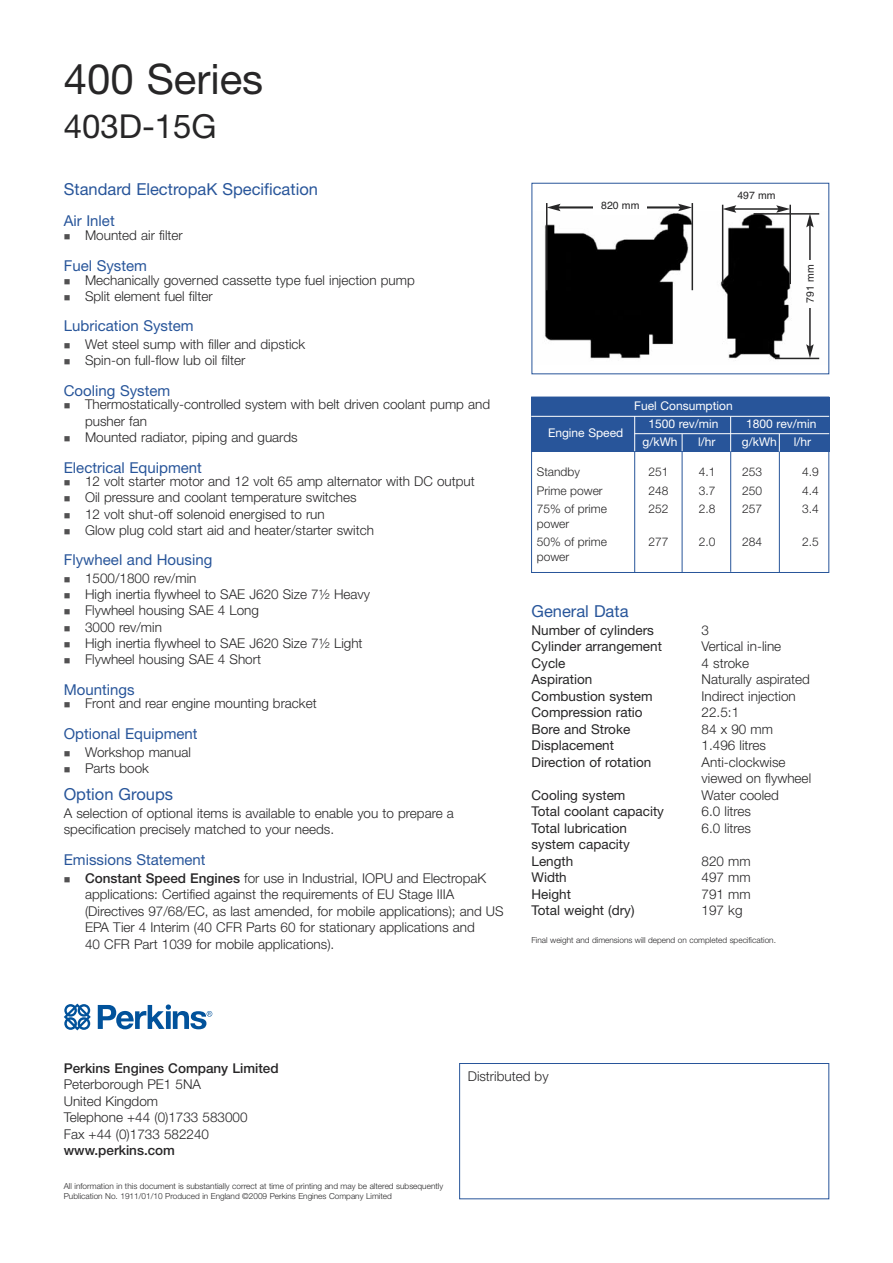
<style>
.page{position:relative;width:893px;height:1263px;background:#fff}
.page>*{position:absolute;margin:0;border:0;box-sizing:border-box;transform-origin:0 0}
.t1{font:42px "Helvetica Neue";color:#272627}
.t2{font:33px "Helvetica Neue";color:#272627}
.t3{font:16.5px "Helvetica Neue";color:#28559a}
.t4{font:15px "Helvetica Neue";color:#28559a}
.t5{font:300 13.5px/16.2px "Helvetica Neue";color:#272627}
.t6{font:13.5px/16.5px "Helvetica Neue";color:#272627}
.t7{font:500 13.5px "Helvetica Neue";color:#272627}
.t8{font:300 12px/18.6px "Helvetica Neue";color:#272627}
.t9{font:12px "Helvetica Neue";color:#fff}
.t10{font:10.5px "Helvetica";color:#272627}
.t11{font:300 8.25px/10.5px "Helvetica Neue";color:#272627}
.s1{font-weight:500}
</style>
<div class="page">
<img style="left:544px;top:212px;width:276px;height:148px">
<div style="left:531px;top:183px;width:298px;height:191px;border:1px solid #28559a"></div>
<div style="left:459px;top:1063px;width:370px;height:136px;border:1px solid #28559a"></div>
<svg style="left:64px;top:1003px;width:27px;height:27px"></svg>
<svg style="left:98px;top:1004px;width:114px;height:25px"></svg>
<hr style="left:558px;top:207px;width:123px;height:1px;background:#272627">
<hr style="left:558px;top:208px;width:123px;height:1px;background:#272627">
<svg style="left:547px;top:204px;width:14px;height:7px"></svg>
<svg style="left:678px;top:204px;width:14px;height:7px"></svg>
<hr style="left:722px;top:205px;width:1px;height:79px;background:#272627">
<hr style="left:789px;top:205px;width:2px;height:79px;background:#272627">
<hr style="left:734px;top:208px;width:45px;height:2px;background:#272627">
<svg style="left:723px;top:205px;width:13px;height:8px"></svg>
<svg style="left:776px;top:205px;width:14px;height:8px"></svg>
<hr style="left:546px;top:203px;width:1px;height:87px;background:#272627">
<hr style="left:692px;top:203px;width:1px;height:87px;background:#272627">
<hr style="left:754px;top:213px;width:65px;height:2px;background:#272627">
<hr style="left:775px;top:358px;width:44px;height:1px;background:#272627">
<hr style="left:809px;top:225px;width:2px;height:122px;background:#272627">
<svg style="left:806px;top:214px;width:8px;height:13px"></svg>
<svg style="left:806px;top:344px;width:8px;height:14px"></svg>
<div style="left:594px;top:199px;width:53px;height:16px;background:#fff"></div>
<div style="left:803px;top:260px;width:16px;height:47px;background:#fff"></div>
<div style="left:531px;top:397px;width:298px;height:176px;border:1px solid #28559a"></div>
<hr style="left:634px;top:449px;width:1px;height:124px;background:#28559a">
<hr style="left:730px;top:397px;width:1px;height:175px;background:#28559a">
<div style="left:531px;top:397px;width:298px;height:54px;background:#28559a"></div>
<hr style="left:730px;top:417px;width:1px;height:34px;background:#fff">
<hr style="left:531px;top:416px;width:298px;height:1px;background:#fff">
<hr style="left:634px;top:416px;width:1px;height:35px;background:#fff">
<hr style="left:682px;top:450px;width:1px;height:122px;background:#28559a">
<hr style="left:779px;top:451px;width:1px;height:122px;background:#28559a">
<hr style="left:634px;top:433px;width:195px;height:1px;background:#fff">
<svg style="left:682px;top:434px;width:1px;height:17px"></svg>
<svg style="left:779px;top:434px;width:1px;height:18px"></svg>
<h1 class="t1" style="left:64px;top:64px;width:201px">400 Series</h1>
<h2 class="t2" style="left:64px;top:115px;width:154px">403D-15G</h2>
<p class="t3" style="left:64px;top:183px;width:256px">Standard ElectropaK Specification</p>
<p class="t4" style="left:64px;top:216px;width:52px">Air Inlet</p>
<p class="t5" style="left:85px;top:228px;width:99px">Mounted air filter</p>
<p class="t4" style="left:64px;top:260px;width:85px">Fuel System</p>
<p class="t5" style="left:85px;top:273px;width:331px">Mechanically governed cassette type fuel injection pump<br>Split element fuel filter</p>
<p class="t4" style="left:64px;top:320px;width:131px">Lubrication System</p>
<p class="t5" style="left:85px;top:337px;width:222px">Wet steel sump with filler and dipstick<br>Spin-on full-flow lub oil filter</p>
<p class="t4" style="left:64px;top:385px;width:108px">Cooling System</p>
<p class="t5" style="left:85px;top:398px;width:407px">Thermostatically-controlled system with belt driven coolant pump and pusher fan<br>Mounted radiator, piping and guards</p>
<p class="t4" style="left:64px;top:462px;width:140px">Electrical Equipment</p>
<p class="t5" style="left:85px;top:475px;width:391px">12 volt starter motor and 12 volt 65 amp alternator with DC output Oil pressure and coolant temperature switches<br>12 volt shut-off solenoid energised to run<br>Glow plug cold start aid and heater/starter switch</p>
<p class="t4" style="left:64px;top:554px;width:150px">Flywheel and Housing</p>
<p class="t5" style="left:85px;top:571px;width:287px">1500/1800 rev/min<br>High inertia flywheel to SAE J620 Size 7½ Heavy<br>Flywheel housing SAE 4 Long<br>3000 rev/min<br>High inertia flywheel to SAE J620 Size 7½ Light<br>Flywheel housing SAE 4 Short</p>
<p class="t4" style="left:64px;top:684px;width:72px">Mountings</p>
<p class="t5" style="left:85px;top:697px;width:233px">Front and rear engine mounting bracket</p>
<p class="t4" style="left:64px;top:728px;width:135px">Optional Equipment</p>
<p class="t5" style="left:85px;top:745px;width:107px">Workshop manual<br>Parts book</p>
<p class="t3" style="left:64px;top:788px;width:111px">Option Groups</p>
<p class="t5" style="left:64px;top:806px;width:392px">A selection of optional items is available to enable you to prepare a specification precisely matched to your needs.</p>
<p class="t4" style="left:64px;top:854px;width:143px">Emissions Statement</p>
<p class="t5" style="left:85px;top:871px;width:420px"><span class="s1">Constant Speed Engines</span> for use in Industrial, IOPU and ElectropaK applications: Certified against the requirements of EU Stage IIIA (Directives 97/68/EC, as last amended, for mobile applications); and US EPA Tier 4 Interim (40 CFR Parts 60 for stationary applications and<br>40 CFR Part 1039 for mobile applications).</p>
<p class="t10" style="left:601px;top:200px;width:40px">820 mm</p>
<p class="t10" style="left:737px;top:190px;width:40px">497 mm</p>
<p class="t10" style="left:804px;top:303px;width:40px;rotate:-90deg">791 mm</p>
<p class="t9" style="left:634px;top:402px;width:100px">Fuel Consumption</p>
<p class="t9" style="left:548px;top:429px;width:77px">Engine Speed</p>
<p class="t9" style="left:648px;top:420px;width:72px">1500 rev/min</p>
<p class="t9" style="left:746px;top:420px;width:72px">1800 rev/min</p>
<p class="t9" style="left:643px;top:438px;width:36px">g/kWh</p>
<p class="t9" style="left:698px;top:438px;width:19px">l/hr</p>
<p class="t9" style="left:742px;top:438px;width:36px">g/kWh</p>
<p class="t9" style="left:794px;top:438px;width:19px">l/hr</p>
<p class="t8" style="left:537px;top:463px;width:45px">Standby</p>
<p class="t8" style="left:649px;top:463px;width:22px">251</p>
<p class="t8" style="left:699px;top:463px;width:18px">4.1</p>
<p class="t8" style="left:742px;top:463px;width:22px">253</p>
<p class="t8" style="left:802px;top:463px;width:18px">4.9</p>
<p class="t8" style="left:537px;top:482px;width:67px">Prime power</p>
<p class="t8" style="left:649px;top:482px;width:22px">248</p>
<p class="t8" style="left:699px;top:482px;width:18px">3.7</p>
<p class="t8" style="left:742px;top:482px;width:22px">250</p>
<p class="t8" style="left:802px;top:482px;width:18px">4.4</p>
<p class="t8" style="left:537px;top:501px;width:72px">75% of prime</p>
<p class="t8" style="left:649px;top:501px;width:22px">252</p>
<p class="t8" style="left:699px;top:501px;width:18px">2.8</p>
<p class="t8" style="left:742px;top:501px;width:22px">257</p>
<p class="t8" style="left:802px;top:501px;width:18px">3.4</p>
<p class="t8" style="left:537px;top:515px;width:72px">power<br>50% of prime</p>
<p class="t8" style="left:649px;top:534px;width:22px">277</p>
<p class="t8" style="left:699px;top:534px;width:18px">2.0</p>
<p class="t8" style="left:742px;top:534px;width:22px">284</p>
<p class="t8" style="left:802px;top:534px;width:18px">2.5</p>
<p class="t8" style="left:537px;top:548px;width:34px">power</p>
<p class="t3" style="left:531px;top:605px;width:98px">General Data</p>
<p class="t6" style="left:531px;top:623px;width:124px">Number of cylinders</p>
<p class="t5" style="left:702px;top:623px;width:9px">3</p>
<p class="t6" style="left:531px;top:639px;width:132px">Cylinder arrangement</p>
<p class="t5" style="left:702px;top:639px;width:81px">Vertical in-line</p>
<p class="t6" style="left:531px;top:656px;width:35px">Cycle</p>
<p class="t5" style="left:702px;top:656px;width:49px">4 stroke</p>
<p class="t6" style="left:531px;top:672px;width:62px">Aspiration</p>
<p class="t5" style="left:702px;top:672px;width:110px">Naturally aspirated</p>
<p class="t6" style="left:531px;top:689px;width:123px">Combustion system</p>
<p class="t5" style="left:702px;top:689px;width:96px">Indirect injection</p>
<p class="t6" style="left:531px;top:705px;width:113px">Compression ratio</p>
<p class="t5" style="left:702px;top:705px;width:39px">22.5:1</p>
<p class="t6" style="left:531px;top:722px;width:100px">Bore and Stroke</p>
<p class="t5" style="left:702px;top:722px;width:73px">84 x 90 mm</p>
<p class="t6" style="left:531px;top:738px;width:84px">Displacement</p>
<p class="t5" style="left:702px;top:738px;width:66px">1.496 litres</p>
<p class="t6" style="left:531px;top:755px;width:121px">Direction of rotation</p>
<p class="t5" style="left:702px;top:755px;width:111px">Anti-clockwise viewed on flywheel</p>
<p class="t6" style="left:531px;top:788px;width:95px">Cooling system</p>
<p class="t5" style="left:702px;top:788px;width:79px">Water cooled</p>
<p class="t6" style="left:531px;top:804px;width:134px">Total coolant capacity</p>
<p class="t5" style="left:702px;top:804px;width:51px">6.0 litres</p>
<p class="t6" style="left:531px;top:821px;width:97px">Total lubrication</p>
<p class="t5" style="left:702px;top:821px;width:51px">6.0 litres</p>
<p class="t6" style="left:531px;top:837px;width:100px">system capacity<br>Length</p>
<p class="t5" style="left:702px;top:854px;width:51px">820 mm</p>
<p class="t6" style="left:531px;top:870px;width:37px">Width</p>
<p class="t5" style="left:702px;top:870px;width:51px">497 mm</p>
<p class="t6" style="left:531px;top:887px;width:41px">Height</p>
<p class="t5" style="left:702px;top:887px;width:51px">791 mm</p>
<p class="t6" style="left:531px;top:903px;width:104px">Total weight (dry)</p>
<p class="t5" style="left:702px;top:903px;width:42px">197 kg</p>
<p class="t11" style="left:531px;top:935px;width:246px">Final weight and dimensions will depend on completed specification.</p>
<p class="t7" style="left:64px;top:1063px;width:216px">Perkins Engines Company Limited</p>
<p class="t5" style="left:64px;top:1077px;width:185px">Peterborough PE1 5NA<br>United Kingdom<br>Telephone +44 (0)1733 583000<br>Fax +44 (0)1733 582240</p>
<p class="t7" style="left:64px;top:1145px;width:113px">www.perkins.com</p>
<p class="t11" style="left:64px;top:1181px;width:381px">All information in this document is substantially correct at time of printing and may be altered subsequently<br>Publication No. 1911/01/10 Produced in England ©2009 Perkins Engines Company Limited</p>
<p class="t5" style="left:468px;top:1070px;width:82px">Distributed by</p>
</div>
